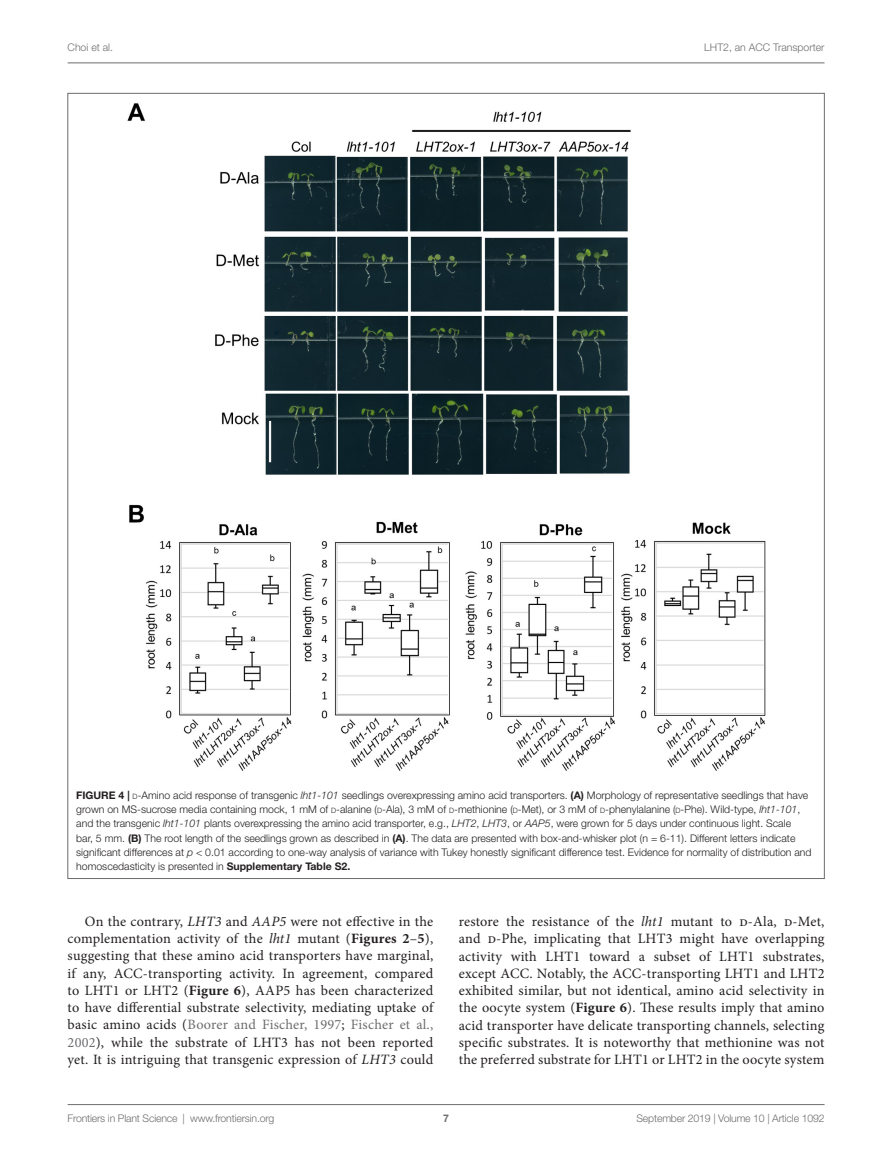
<style>
.page{position:relative;width:893px;height:1170px;background:#fff}
.page>*{position:absolute;margin:0;border:0;box-sizing:border-box;transform-origin:0 0}
.T{font:14.25px/17.2px "Minion Pro";letter-spacing:.015em;color:#231f20;text-align:justify}
.FC{font:300 10.5px/14.2px "Helvetica Neue LT Std";color:#231f20}
.t1{font:300 10.5px "Helvetica Neue LT Std";letter-spacing:-.015em;color:#6c6d70}
.t2{font:700 10.5px "Helvetica Neue LT Std";color:#6c6d70}
.s1{font-weight:700}
.s2{font-size:7.35px}
.s3{font-style:italic}
.s4{color:#6c6d70}
</style>
<div class="page">
<hr style="left:68px;top:63px;width:756px;height:1px;background:#6c6d70">
<hr style="left:68px;top:1104px;width:756px;height:1px;background:#6c6d70">
<img style="left:127px;top:103px;width:638px;height:668px">
<p class="t1" style="left:68px;top:41px;width:47px">Choi et al.</p>
<p class="t1" style="left:704px;top:41px;width:122px">LHT2, an ACC Transporter</p>
<p class="FC" style="left:76px;top:787px;width:737px"><span class="s1">FIGURE 4 |</span> <span class="s2">d</span>-Amino acid response of transgenic <span class="s3">lht1-101</span> seedlings overexpressing amino acid transporters. <span class="s1">(A)</span> Morphology of representative seedlings that have grown on MS-sucrose media containing mock, 1 mM of <span class="s2">d</span>-alanine (<span class="s2">d</span>-Ala), 3 mM of <span class="s2">d</span>-methionine (<span class="s2">d</span>-Met), or 3 mM of <span class="s2">d</span>-phenylalanine (<span class="s2">d</span>-Phe). Wild-type, <span class="s3">lht1-101</span>, and the transgenic <span class="s3">lht1-101</span> plants overexpressing the amino acid transporter, e.g., <span class="s3">LHT2</span>, <span class="s3">LHT3</span>, or <span class="s3">AAP5</span>, were grown for 5 days under continuous light. Scale<br>bar, 5 mm. <span class="s1">(B)</span> The root length of the seedlings grown as described in <span class="s1">(A)</span>. The data are presented with box-and-whisker plot (n = 6-11). Different letters indicate significant differences at <span class="s3">p</span> &lt; 0.01 according to one-way analysis of variance with Tukey honestly significant difference test. Evidence for normality of distribution and homoscedasticity is presented in <span class="s1">Supplementary Table S2.</span></p>
<p class="T" style="left:68px;top:912px;width:367px;text-indent:17px">On the contrary, <span class="s3">LHT3</span> and <span class="s3">AAP5</span> were not effective in the complementation activity of the <span class="s3">lht1</span> mutant (<span class="s1">Figures 2</span>–<span class="s1">5</span>), suggesting that these amino acid transporters have marginal, if any, ACC-transporting activity. In agreement, compared to LHT1 or LHT2 (<span class="s1">Figure 6</span>), AAP5 has been characterized to have differential substrate selectivity, mediating uptake of basic amino acids (<span class="s4">Boorer and Fischer, 1997</span>; <span class="s4">Fischer et al., 2002</span>), while the substrate of LHT3 has not been reported yet. It is intriguing that transgenic expression of <span class="s3">LHT3</span> could</p>
<p class="T" style="left:459px;top:912px;width:367px">restore the resistance of the <span class="s3">lht1</span> mutant to d-Ala, d-Met, and d-Phe, implicating that LHT3 might have overlapping activity with LHT1 toward a subset of LHT1 substrates, except ACC. Notably, the ACC-transporting LHT1 and LHT2 exhibited similar, but not identical, amino acid selectivity in the oocyte system (<span class="s1">Figure 6</span>). These results imply that amino acid transporter have delicate transporting channels, selecting specific substrates. It is noteworthy that methionine was not the preferred substrate for LHT1 or LHT2 in the oocyte system</p>
<p class="t1" style="left:68px;top:1111px;width:208px">Frontiers in Plant Science | www.frontiersin.org</p>
<p class="t2" style="left:443px;top:1111px;width:7px">7</p>
<p class="t1" style="left:636px;top:1111px;width:190px">September 2019 | Volume 10 | Article 1092</p>
</div>
